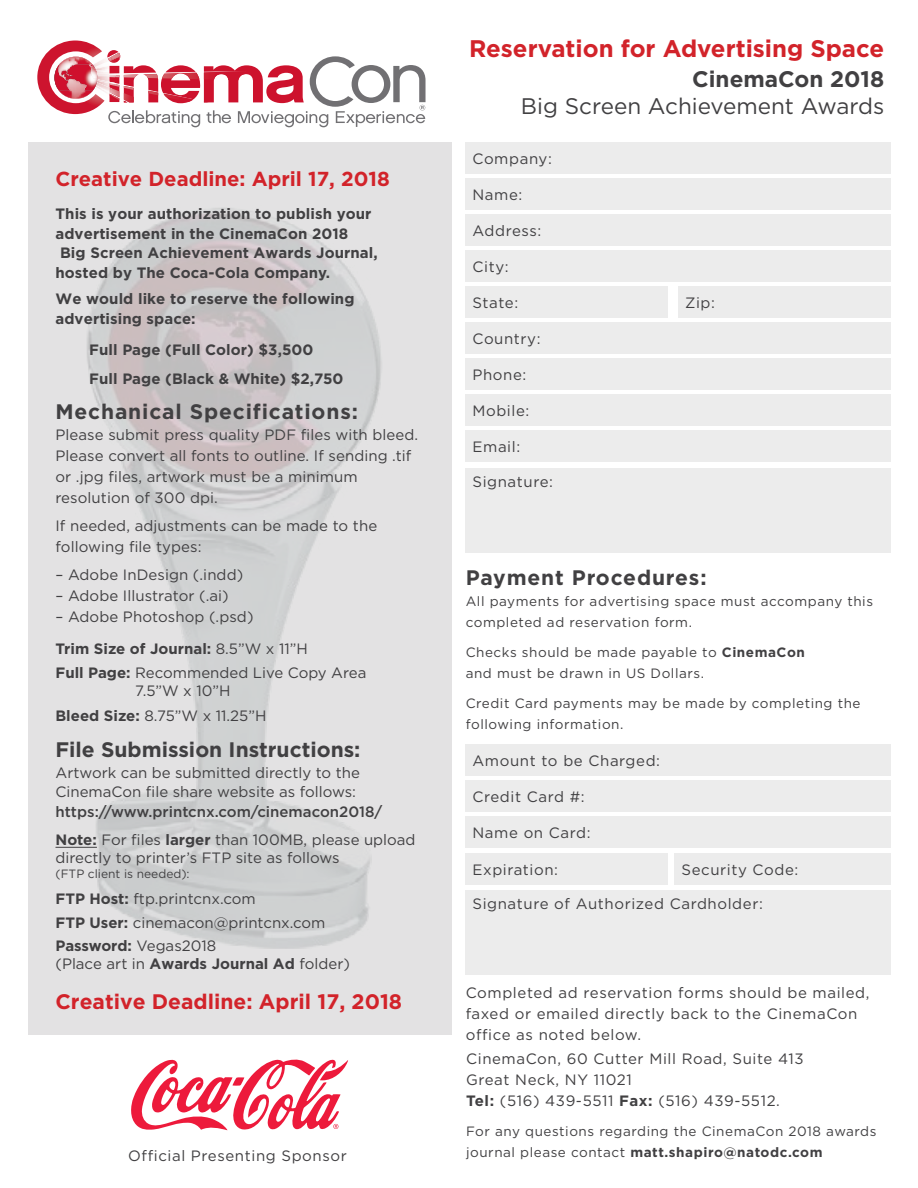
<style>
.page{position:relative;width:918px;height:1188px;background:#fff}
.page>*{position:absolute;margin:0;border:0;box-sizing:border-box;transform-origin:0 0}
.t1{font:700 24px "Gotham";color:#d2232a}
.t2{font:22.5px "Gotham";color:#414042}
.t3{font:700 22.5px "Gotham";color:#414042}
.t4{font:700 21px "Gotham";letter-spacing:.04em;color:#414042}
.t5{font:700 21px "Gotham";color:#d2232a}
.t6{font:700 21px "Gotham";color:#414042}
.t7{font:700 20.25px "Gotham";color:#d2232a}
.t8{font:15px/21px "Gotham";letter-spacing:.005em;color:#414042}
.t9{font:15px/21px "Gotham";letter-spacing:.04em;color:#414042}
.t10{font:700 15px/19.5px "Gotham";letter-spacing:.005em;color:#414042}
.t11{font:500 15px/28.5px "Gotham";color:#414042}
.t12{font:15px "Gotham";letter-spacing:.035em;color:#414042}
.t13{font:13.5px/21px "Gotham";letter-spacing:.04em;color:#414042}
.t14{font:12px "Gotham";color:#414042}
.s1{font-weight:700}
.s2{font-weight:400}
</style>
<div class="page">
<svg style="left:37px;top:41px;width:389px;height:86px"></svg>
<img style="left:58px;top:65px;width:35px;height:34px">
<div style="left:466px;top:143px;width:425px;height:31px;background:#ececec"></div>
<div style="left:466px;top:179px;width:425px;height:31px;background:#ececec"></div>
<div style="left:466px;top:215px;width:425px;height:31px;background:#ececec"></div>
<div style="left:466px;top:323px;width:425px;height:31px;background:#ececec"></div>
<div style="left:466px;top:358px;width:425px;height:32px;background:#ececec"></div>
<div style="left:466px;top:394px;width:425px;height:32px;background:#ececec"></div>
<div style="left:466px;top:430px;width:425px;height:32px;background:#ececec"></div>
<div style="left:466px;top:468px;width:425px;height:84px;background:#ececec"></div>
<div style="left:466px;top:890px;width:425px;height:85px;background:#ececec"></div>
<div style="left:466px;top:251px;width:425px;height:31px;background:#ececec"></div>
<div style="left:466px;top:287px;width:202px;height:31px;background:#ececec"></div>
<div style="left:678px;top:287px;width:213px;height:31px;background:#ececec"></div>
<div style="left:466px;top:744px;width:425px;height:32px;background:#ececec"></div>
<div style="left:466px;top:780px;width:425px;height:32px;background:#ececec"></div>
<div style="left:466px;top:817px;width:425px;height:31px;background:#ececec"></div>
<div style="left:466px;top:854px;width:202px;height:31px;background:#ececec"></div>
<div style="left:675px;top:853px;width:216px;height:32px;background:#ececec"></div>
<svg style="left:131px;top:1059px;width:217px;height:71px"></svg>
<svg style="left:28px;top:143px;width:424px;height:892px;background:#dbdadb"></svg>
<hr style="left:55px;top:847px;width:42px;height:1px;background:#414042">
<h3 class="t7" style="left:56px;top:166px;width:336px">Creative Deadline: April 17, 2018</h3>
<p class="t10" style="left:56px;top:204px;width:318px">This is your authorization to publish your</p>
<p class="t10" style="left:56px;top:224px;width:294px">advertisement in the CinemaCon 2018</p>
<p class="t10" style="left:60px;top:243px;width:319px">Big Screen Achievement Awards Journal,</p>
<p class="t10" style="left:56px;top:263px;width:276px">hosted by The Coca-Cola Company.</p>
<p class="t10" style="left:56px;top:289px;width:301px">We would like to reserve the following advertising space:</p>
<p class="t10" style="left:89px;top:335px;width:256px;line-height:28.8px">Full Page (Full Color) $3,500<br>Full Page (Black &amp; White) $2,750</p>
<h3 class="t4" style="left:56px;top:398px;width:304px">Mechanical Specifications:</h3>
<p class="t8" style="left:56px;top:424px;width:364px">Please submit press quality PDF files with bleed.<br>Please convert all fonts to outline. If sending .tif or .jpg files, artwork must be a minimum resolution of 300 dpi.</p>
<p class="t8" style="left:56px;top:515px;width:323px">If needed, adjustments can be made to the following file types:</p>
<p class="t8" style="left:56px;top:564px;width:189px">– Adobe InDesign (.indd)</p>
<p class="t8" style="left:56px;top:585px;width:175px">– Adobe Illustrator (.ai)</p>
<p class="t8" style="left:56px;top:600px;width:254px;line-height:32px">– Adobe Photoshop (.psd)<br><span class="s1">Trim Size of Journal:</span> 8.5”W x 11”H</p>
<p class="t8" style="left:135px;top:664px;width:233px;line-height:18px;text-indent:-80px"><span class="s1">Full Page:</span> Recommended Live Copy Area<br>7.5”W x 10”H</p>
<p class="t8" style="left:56px;top:705px;width:212px"><span class="s1">Bleed Size:</span> 8.75”W x 11.25”H</p>
<h3 class="t6" style="left:56px;top:736px;width:307px">File Submission Instructions:</h3>
<p class="t8" style="left:56px;top:762px;width:306px;line-height:19.6px">Artwork can be submitted directly to the<br>CinemaCon file share website as follows:</p>
<p class="t11" style="left:56px;top:797px;width:362px">https://www.printcnx.com/cinemacon2018/<br><span class="s1">Note:</span> <span class="s2">For files</span> <span class="s1">larger</span> <span class="s2">than 100MB, please upload</span></p>
<p class="t8" style="left:56px;top:847px;width:286px">directly to printer’s FTP site as follows</p>
<p class="t14" style="left:56px;top:866px;width:136px">(FTP client is needed):</p>
<p class="t8" style="left:56px;top:887px;width:272px;line-height:23.4px"><span class="s1">FTP Host:</span> ftp.printcnx.com<br><span class="s1">FTP User:</span> cinemacon@printcnx.com<br><span class="s1">Password:</span> Vegas2018</p>
<p class="t8" style="left:55px;top:953px;width:296px">(Place art in <span class="s1">Awards Journal Ad</span> folder)</p>
<h3 class="t5" style="left:55px;top:987px;width:348px">Creative Deadline: April 17, 2018</h3>
<p class="t9" style="left:128px;top:1145px;width:220px">Official Presenting Sponsor</p>
<h1 class="t1" style="left:469px;top:33px;width:417px">Reservation for Advertising Space</h1>
<h2 class="t3" style="left:692px;top:64px;width:193px">CinemaCon 2018</h2>
<h2 class="t2" style="left:521px;top:92px;width:365px">Big Screen Achievement Awards</h2>
<p class="t9" style="left:472px;top:148px;width:81px">Company:</p>
<p class="t8" style="left:472px;top:184px;width:51px">Name:</p>
<p class="t12" style="left:472px;top:221px;width:70px">Address:</p>
<p class="t8" style="left:472px;top:256px;width:38px">City:</p>
<p class="t8" style="left:472px;top:292px;width:47px">State:</p>
<p class="t8" style="left:685px;top:292px;width:31px">Zip:</p>
<p class="t9" style="left:472px;top:328px;width:70px">Country:</p>
<p class="t8" style="left:472px;top:364px;width:55px">Phone:</p>
<p class="t8" style="left:472px;top:400px;width:58px">Mobile:</p>
<p class="t8" style="left:472px;top:436px;width:49px">Email:</p>
<p class="t9" style="left:472px;top:471px;width:82px">Signature:</p>
<h3 class="t4" style="left:466px;top:563px;width:242px">Payment Procedures:</h3>
<p class="t13" style="left:466px;top:590px;width:409px">All payments for advertising space must accompany this completed ad reservation form.</p>
<p class="t13" style="left:466px;top:641px;width:341px">Checks should be made payable to <span class="s1">CinemaCon </span>and must be drawn in US Dollars.</p>
<p class="t13" style="left:466px;top:692px;width:396px">Credit Card payments may be made by completing the following information.</p>
<p class="t9" style="left:472px;top:750px;width:189px">Amount to be Charged:</p>
<p class="t9" style="left:472px;top:786px;width:114px">Credit Card #:</p>
<p class="t9" style="left:472px;top:822px;width:120px">Name on Card:</p>
<p class="t9" style="left:472px;top:859px;width:87px">Expiration:</p>
<p class="t9" style="left:682px;top:859px;width:118px">Security Code:</p>
<p class="t9" style="left:472px;top:893px;width:292px">Signature of Authorized Cardholder:</p>
<p class="t9" style="left:466px;top:982px;width:405px">Completed ad reservation forms should be mailed, faxed or emailed directly back to the CinemaCon office as noted below.</p>
<p class="t9" style="left:466px;top:1048px;width:339px">CinemaCon, 60 Cutter Mill Road, Suite 413<br>Great Neck, NY 11021<br><span class="s1">Tel:</span> (516) 439-5511 <span class="s1">Fax:</span> (516) 439-5512.</p>
<p class="t13" style="left:466px;top:1121px;width:412px">For any questions regarding the CinemaCon 2018 awards journal please contact <span class="s1">matt.shapiro@natodc.com</span></p>
</div>
